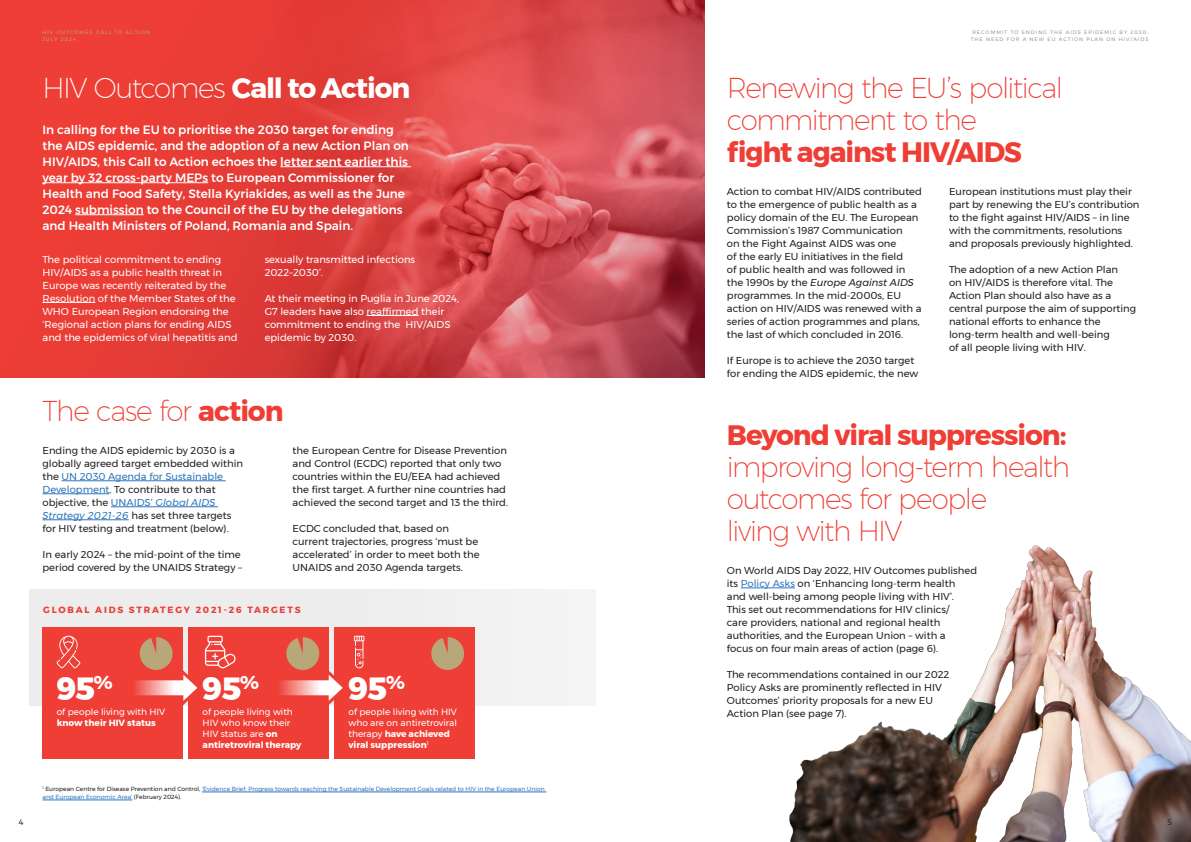
<style>
.page{position:relative;width:1191px;height:842px;background:#fff}
.page>*{position:absolute;margin:0;border:0;box-sizing:border-box;transform-origin:0 0}
.t1{font:800 32px "Montserrat";color:#fff}
.Heading_2{font:200 28px/32px "Montserrat";letter-spacing:-.05em;color:#ee3e35}
.Heading_2-2{font:700 28px "Montserrat";letter-spacing:-.04em;color:#fff}
.t2{font:500 12px/16px "Montserrat";color:#fff}
.t3{font:10px/13px "Montserrat";color:#231f20}
.t4{font:10px/13px "Montserrat";color:#fff}
.t5{font:9px/11px "Montserrat";color:#fff}
.Heading_4{font:700 9px "Montserrat";letter-spacing:.2em;color:#ee3e35}
.t6{font:8px "Montserrat";color:#231f20}
.Footnote{font:6px/8px "Montserrat";color:#2e76bc}
.t7{font:5px/7px "Montserrat";letter-spacing:.2em;color:#939598;text-align:center}
.t8{font:5px "Montserrat";letter-spacing:.2em;color:#b8a779}
.s1{font-weight:200}
.s2{font-weight:700}
.s3{color:#2e76bc}
.s4{font-style:italic;color:#2e76bc}
.s5{color:#231f20}
.s6{font-style:italic}
</style>
<div class="page">
<div style="left:0;top:0;width:704px;height:378px;background:#eb3d35"></div>
<img style="left:265px;top:0;width:439px;height:378px">
<img style="left:785px;top:545px;width:406px;height:297px">
<hr style="left:280px;top:166px;width:131px;height:1px;background:#fff">
<hr style="left:43px;top:182px;width:165px;height:1px;background:#fff">
<hr style="left:75px;top:214px;width:69px;height:1px;background:#fff">
<hr style="left:43px;top:302px;width:52px;height:1px;background:#fff">
<hr style="left:366px;top:315px;width:53px;height:1px;background:#fff">
<hr style="left:62px;top:480px;width:164px;height:1px;background:#2e76bc">
<hr style="left:43px;top:493px;width:67px;height:1px;background:#2e76bc">
<hr style="left:111px;top:506px;width:107px;height:1px;background:#2e76bc">
<hr style="left:43px;top:519px;width:86px;height:1px;background:#2e76bc">
<div style="left:29px;top:590px;width:566px;height:116px;background:#ededee"></div>
<div style="left:43px;top:627px;width:140px;height:131px;background:#ee3e35"></div>
<div style="left:188px;top:627px;width:141px;height:131px;background:#ee3e35"></div>
<div style="left:334px;top:627px;width:141px;height:131px;background:#ee3e35"></div>
<svg style="left:57px;top:636px;width:23px;height:32px"></svg>
<svg style="left:354px;top:636px;width:10px;height:32px"></svg>
<svg style="left:431px;top:637px;width:33px;height:33px"></svg>
<svg style="left:135px;top:636px;width:101px;height:69px"></svg>
<svg style="left:280px;top:637px;width:63px;height:68px"></svg>
<hr style="left:202px;top:792px;width:344px;height:1px;background:#2e76bc">
<hr style="left:43px;top:800px;width:89px;height:1px;background:#2e76bc">
<hr style="left:741px;top:588px;width:54px;height:1px;background:#2e76bc">
<p class="t8" style="left:43px;top:29px;width:109px">HIV OUTCOMES CALL TO ACTION</p>
<p class="t8" style="left:43px;top:36px;width:35px">JULY 2024</p>
<p class="Heading_2-2" style="left:43px;top:66px;width:369px"><span class="s1">HIV Outcomes</span> Call to Action</p>
<p class="t2" style="left:43px;top:121px;width:368px">In calling for the EU to prioritise the 2030 target for ending the AIDS epidemic, and the adoption of a new Action Plan on HIV/AIDS, this Call to Action echoes the letter sent earlier this year by 32 cross-party MEPs to European Commissioner for Health and Food Safety, Stella Kyriakides, as well as the June 2024 submission to the Council of the EU by the delegations and Health Ministers of Poland, Romania and Spain.</p>
<p class="t4" style="left:43px;top:253px;width:196px">The political commitment to ending HIV/AIDS as a public health threat in Europe was recently reiterated by the Resolution of the Member States of the WHO European Region endorsing the ‘Regional action plans for ending AIDS and the epidemics of viral hepatitis and</p>
<p class="t4" style="left:265px;top:253px;width:152px">sexually transmitted infections<br>2022–2030’.</p>
<p class="t4" style="left:265px;top:292px;width:196px">At their meeting in Puglia in June 2024,<br>G7 leaders have also reaffirmed their commitment to ending the HIV/AIDS epidemic by 2030.</p>
<p class="Heading_2" style="left:43px;top:395px;width:242px">The case for <span class="s2">action</span></p>
<p class="t3" style="left:43px;top:444px;width:202px">Ending the AIDS epidemic by 2030 is a globally agreed target embedded within the <span class="s3">UN 2030 Agenda for Sustainable Development</span>. To contribute to that objective, the <span class="s3">UNAIDS’</span> <span class="s4">Global AIDS Strategy 2021-26</span> has set three targets for HIV testing and treatment (below).</p>
<p class="t3" style="left:43px;top:548px;width:201px">In early 2024 – the mid-point of the time period covered by the UNAIDS Strategy –</p>
<p class="t3" style="left:292px;top:444px;width:217px">the European Centre for Disease Prevention and Control (ECDC) reported that only two countries within the EU/EEA had achieved the first target. A further nine countries had achieved the second target and 13 the third.</p>
<p class="t3" style="left:292px;top:522px;width:189px">ECDC concluded that, based on current trajectories, progress ‘must be accelerated’ in order to meet both the UNAIDS and 2030 Agenda targets.</p>
<p class="Heading_4" style="left:43px;top:602px;width:259px">GLOBAL AIDS STRATEGY 2021-26 TARGETS</p>
<p class="t1" style="left:348px;top:662px;width:58px">95<sup>%</sup></p>
<p class="t5" style="left:348px;top:706px;width:110px">of people living with HIV who are on antiretroviral therapy <span class="s2">have achieved viral suppression</span><sup>1</sup></p>
<p class="Footnote" style="left:43px;top:785px;width:504px"><sup>1</sup> <span class="s5">European Centre for Disease Prevention and Control,</span> ‘Evidence Brief: Progress towards reaching the Sustainable Development Goals related to HIV in the European Union and European Economic Area’ <span class="s5">(February 2024).</span></p>
<p class="t1" style="left:57px;top:662px;width:57px">95<sup>%</sup></p>
<p class="t5" style="left:57px;top:706px;width:110px">of people living with HIV <span class="s2">know their HIV status</span></p>
<p class="t1" style="left:203px;top:662px;width:58px">95<sup>%</sup></p>
<p class="t5" style="left:203px;top:706px;width:100px">of people living with<br>HIV who know their<br>HIV status are <span class="s2">on antiretroviral therapy</span></p>
<p class="t7" style="left:970px;top:29px;width:179px">RECOMMIT TO ENDING THE AIDS EPIDEMIC BY 2030:<br>THE NEED FOR A NEW EU ACTION PLAN ON HIV/AIDS</p>
<p class="Heading_2" style="left:727px;top:71px;width:338px">Renewing the EU’s political commitment to the<br><span class="s2">fight against HIV/AIDS</span></p>
<p class="t3" style="left:727px;top:185px;width:196px">Action to combat HIV/AIDS contributed to the emergence of public health as a policy domain of the EU. The European Commission’s 1987 Communication<br>on the Fight Against AIDS was one<br>of the early EU initiatives in the field<br>of public health and was followed in the 1990s by the <span class="s6">Europe Against AIDS </span>programmes. In the mid-2000s, EU action on HIV/AIDS was renewed with a series of action programmes and plans, the last of which concluded in 2016.</p>
<p class="t3" style="left:727px;top:354px;width:193px">If Europe is to achieve the 2030 target for ending the AIDS epidemic, the new</p>
<p class="t3" style="left:949px;top:185px;width:192px">European institutions must play their part by renewing the EU’s contribution to the fight against HIV/AIDS – in line with the commitments, resolutions and proposals previously highlighted.</p>
<p class="t3" style="left:949px;top:263px;width:189px">The adoption of a new Action Plan<br>on HIV/AIDS is therefore vital. The Action Plan should also have as a central purpose the aim of supporting national efforts to enhance the long-term health and well-being<br>of all people living with HIV.</p>
<p class="Heading_2" style="left:727px;top:419px;width:344px"><span class="s2">Beyond viral suppression: </span>improving long-term health outcomes for people<br>living with HIV</p>
<p class="t3" style="left:727px;top:564px;width:252px">On World AIDS Day 2022, HIV Outcomes published its <span class="s3">Policy Asks</span> on ‘Enhancing long-term health<br>and well-being among people living with HIV’.<br>This set out recommendations for HIV clinics/<br>care providers, national and regional health authorities, and the European Union – with a<br>focus on four main areas of action (page 6).</p>
<p class="t3" style="left:727px;top:668px;width:224px">The recommendations contained in our 2022<br>Policy Asks are prominently reflected in HIV Outcomes’ priority proposals for a new EU Action Plan (see page 7).</p>
<p class="t6" style="left:19px;top:816px;width:6px">4</p>
<p class="t6" style="left:1167px;top:816px;width:6px">5</p>
</div>
